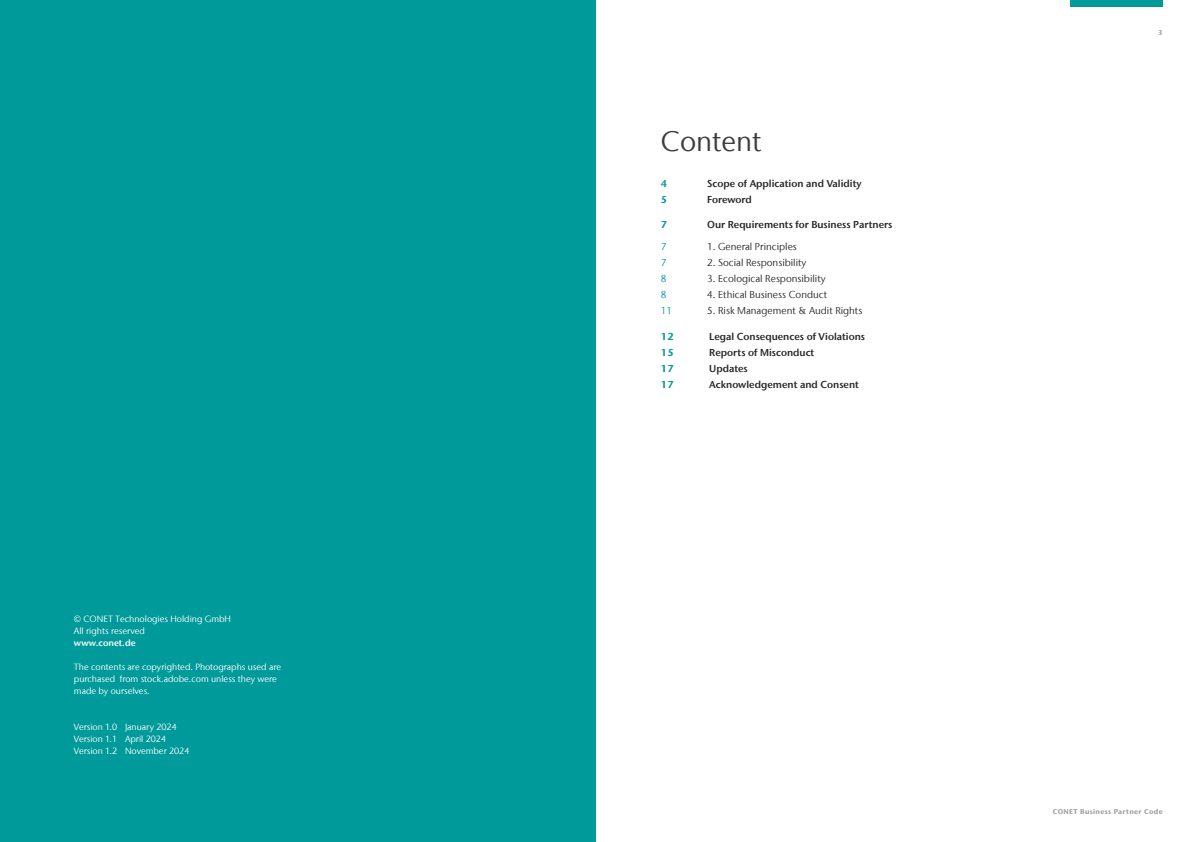
<style>
.page{position:relative;width:1191px;height:842px;background:#fff}
.page>*{position:absolute;margin:0;border:0;box-sizing:border-box;transform-origin:0 0}
.t1{font:28px "Stone Sans IIITC Com";color:#3c3c3b}
.t2{font:600 10px/16px "Stone Sans IIITC Com";color:#282827}
.t3{font:10px "Stone Sans IIITC Com";color:#282827}
.t4{font:700 10px/16px "Stone Sans IIITC Com";color:#0c999a}
.t5{font:10px/16px "Stone Sans IIITC Com";color:#0c999a}
.t6{font:9px/12px "Stone Sans IIITC Com";color:#fff}
.t7{font:600 9px "Stone Sans IIITC Com";color:#fff}
.t8{font:700 7px "Stone Sans IIITC Com";letter-spacing:.05em;color:#9d9d9c}
</style>
<div class="page">
<div style="left:1070px;top:0;width:92px;height:7px;background:#009a9b"></div>
<div style="left:0;top:0;width:595px;height:842px;background:#009a9b"></div>
<p class="t6" style="left:74px;top:613px;width:159px">© CONET Technologies Holding GmbH<br>All rights reserved</p>
<p class="t7" style="left:74px;top:637px;width:63px">www.conet.de</p>
<p class="t6" style="left:74px;top:661px;width:209px">The contents are copyrighted. Photographs used are purchased from stock.adobe.com unless they were made by ourselves.</p>
<p class="t6" style="left:74px;top:721px;width:117px">Version 1.0 January 2024<br>Version 1.1 April 2024<br>Version 1.2 November 2024</p>
<h1 class="t1" style="left:661px;top:124px;width:102px">Content</h1>
<p class="t4" style="left:661px;top:176px;width:8px">4<br>5</p>
<p class="t2" style="left:707px;top:175px;width:156px">Scope of Application and Validity<br>Foreword</p>
<p class="t4" style="left:661px;top:217px;width:8px">7</p>
<p class="t2" style="left:707px;top:217px;width:187px">Our Requirements for Business Partners</p>
<p class="t5" style="left:661px;top:238px;width:13px">7<br>7<br>8<br>8<br>11</p>
<p class="t3" style="left:707px;top:240px;width:91px">1. General Principles</p>
<p class="t3" style="left:707px;top:256px;width:101px">2. Social Responsibility</p>
<p class="t3" style="left:707px;top:272px;width:120px">3. Ecological Responsibility</p>
<p class="t3" style="left:707px;top:288px;width:121px">4. Ethical Business Conduct</p>
<p class="t3" style="left:707px;top:304px;width:157px">5. Risk Management &amp; Audit Rights</p>
<p class="t4" style="left:661px;top:328px;width:14px;text-align:justify">12<br>15<br>17<br>17</p>
<p class="t2" style="left:709px;top:328px;width:157px">Legal Consequences of Violations<br>Reports of Misconduct<br>Updates<br>Acknowledgement and Consent</p>
<p class="t8" style="left:1158px;top:28px;width:6px">3</p>
<p class="t8" style="left:1052px;top:807px;width:111px">CONET Business Partner Code</p>
</div>
